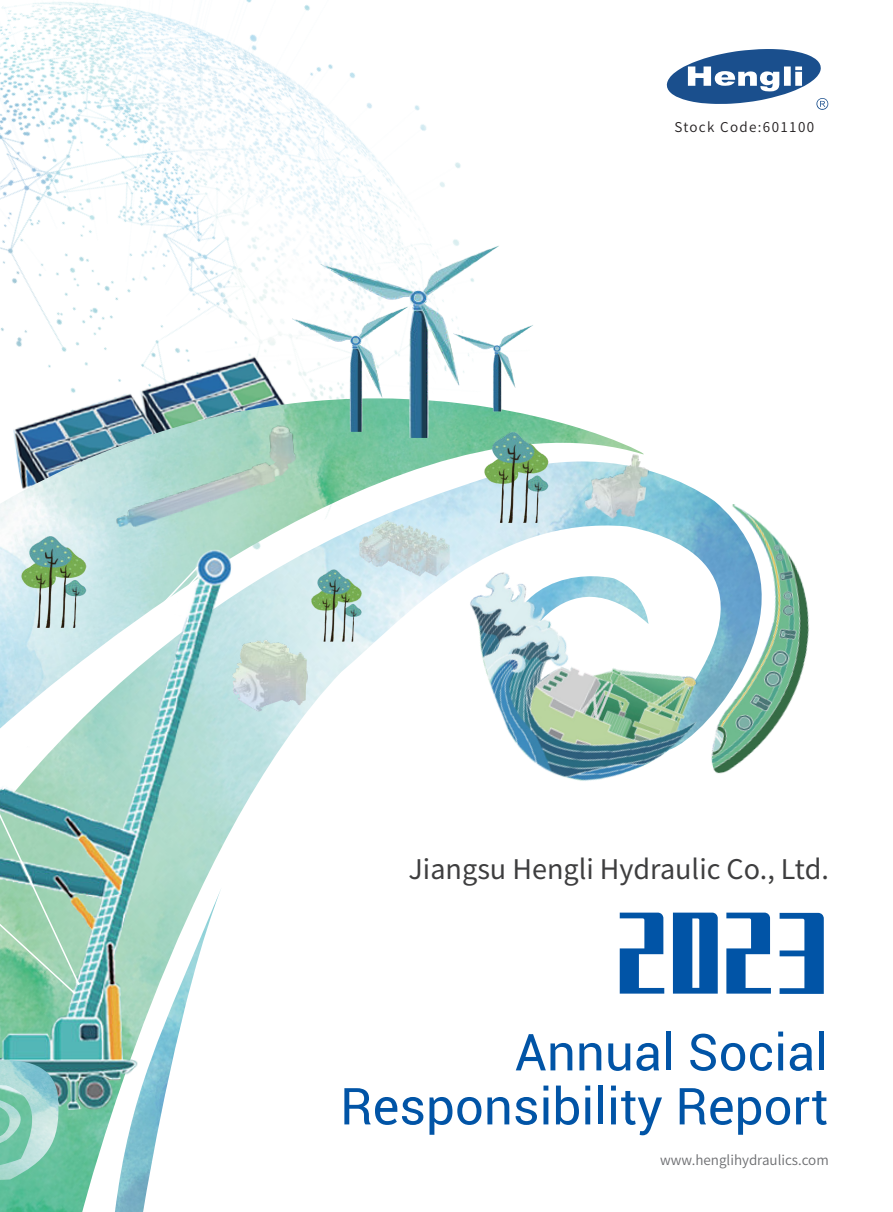
<style>
.page{position:relative;width:893px;height:1212px;background:#fff}
.page>*{position:absolute;margin:0;border:0;box-sizing:border-box;transform-origin:0 0}
.t1{font:90px "Zhenyan GB";color:#0154a6}
.t2{font:51px/54px "Roboto";color:#0154a6;text-align:right}
.t3{font:27px "Source Han Sans SC";color:#3e3e3f}
.t4{font:13.5px "Source Han Sans SC";color:#6c6d70}
.t5{font:600 13.5px "Noto Sans Hans";letter-spacing:.1em;color:#231f20}
</style>
<div class="page">
<img style="left:0;top:0;width:829px;height:220px">
<img style="left:0;top:220px;width:267px;height:163px">
<img style="left:0;top:1155px;width:99px;height:57px">
<img style="left:1px;top:383px;width:629px;height:121px">
<img style="left:115px;top:1155px;width:39px;height:57px">
<img style="left:669px;top:477px;width:140px;height:246px">
<img style="left:267px;top:208px;width:295px;height:266px">
<img style="left:257px;top:282px;width:193px;height:174px">
<img style="left:103px;top:404px;width:213px;height:100px">
<img style="left:0;top:504px;width:388px;height:651px">
<svg style="left:0;top:565px;width:200px;height:288px"></svg>
<svg style="left:0;top:573px;width:201px;height:219px"></svg>
<svg style="left:0;top:804px;width:81px;height:192px"></svg>
<img style="left:0;top:1060px;width:61px;height:120px">
<img style="left:229px;top:639px;width:80px;height:73px">
<img style="left:351px;top:509px;width:37px;height:77px">
<img style="left:564px;top:447px;width:105px;height:34px">
<img style="left:388px;top:481px;width:390px;height:300px">
<img style="left:479px;top:429px;width:76px;height:96px">
<img style="left:17px;top:534px;width:75px;height:96px">
<svg style="left:666px;top:49px;width:162px;height:61px"></svg>
<img style="left:307px;top:567px;width:59px;height:76px">
<p class="t5" style="left:674px;top:119px;width:141px">Stock Code:601100</p>
<p class="t3" style="left:408px;top:854px;width:422px">Jiangsu Hengli Hydraulic Co., Ltd.</p>
<p class="t1" style="left:615px;top:898px;width:214px">2023</p>
<p class="t2" style="left:340px;top:1023px;width:489px">Annual Social<br>Responsibility Report</p>
<p class="t4" style="left:660px;top:1152px;width:170px">www.henglihydraulics.com</p>
</div>
